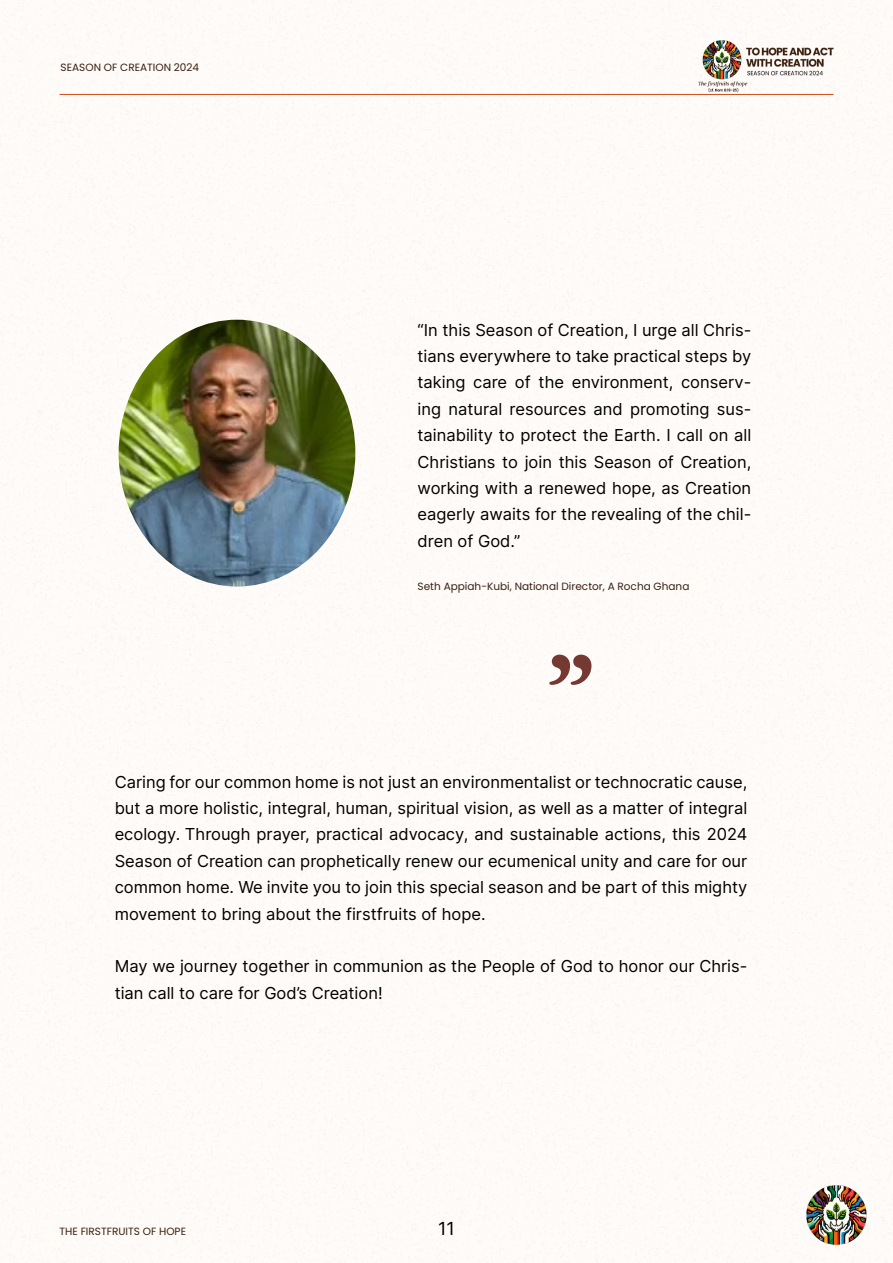
<style>
.page{position:relative;width:893px;height:1263px;background:#fff}
.page>*{position:absolute;margin:0;border:0;box-sizing:border-box;transform-origin:0 0}
.t1{font:700 106.5px "EB Garamond";color:#743a32}
.t2{font:18px "Inter";color:#000}
.t3{font:16.5px/26.4px "Inter";color:#000;text-align:justify}
.t4{font:10.5px "Poppins";color:#392011}
</style>
<div class="page">
<img style="left:0;top:0;width:893px;height:1263px">
<hr style="left:60px;top:94px;width:773px;height:1px;background:#cb5017">
<img style="left:799px;top:1185px;width:73px;height:62px">
<img style="left:699px;top:41px;width:136px;height:51px">
<img style="left:119px;top:320px;width:236px;height:266px">
<p class="t4" style="left:61px;top:61px;width:140px">SEASON OF CREATION 2024</p>
<p class="t3" style="left:418px;top:316px;width:335px">“In this Season of Creation, I urge all Chris&shy;tians everywhere to take practical steps by taking care of the environment, conserv&shy;ing natural resources and promoting sus&shy;tainability to protect the Earth. I call on all Christians to join this Season of Creation, working with a renewed hope, as Creation eagerly awaits for the revealing of the chil&shy;dren of God.”</p>
<p class="t4" style="left:418px;top:580px;width:273px">Seth Appiah-Kubi, National Director, A Rocha Ghana</p>
<h1 class="t1" style="left:594px;top:721px;width:48px;rotate:-180deg">“</h1>
<p class="t3" style="left:115px;top:768px;width:634px">Caring for our common home is not just an environmentalist or technocratic cause, but a more holistic, integral, human, spiritual vision, as well as a matter of integral ecology. Through prayer, practical advocacy, and sustainable actions, this 2024<br>Season of Creation can prophetically renew our ecumenical unity and care for our common home. We invite you to join this special season and be part of this mighty movement to bring about the firstfruits of hope.</p>
<p class="t3" style="left:115px;top:953px;width:634px">May we journey together in communion as the People of God to honor our Chris&shy;tian call to care for God’s Creation!</p>
<p class="t4" style="left:60px;top:1225px;width:128px">THE FIRSTFRUITS OF HOPE</p>
<p class="t2" style="left:438px;top:1215px;width:18px">11</p>
</div>
